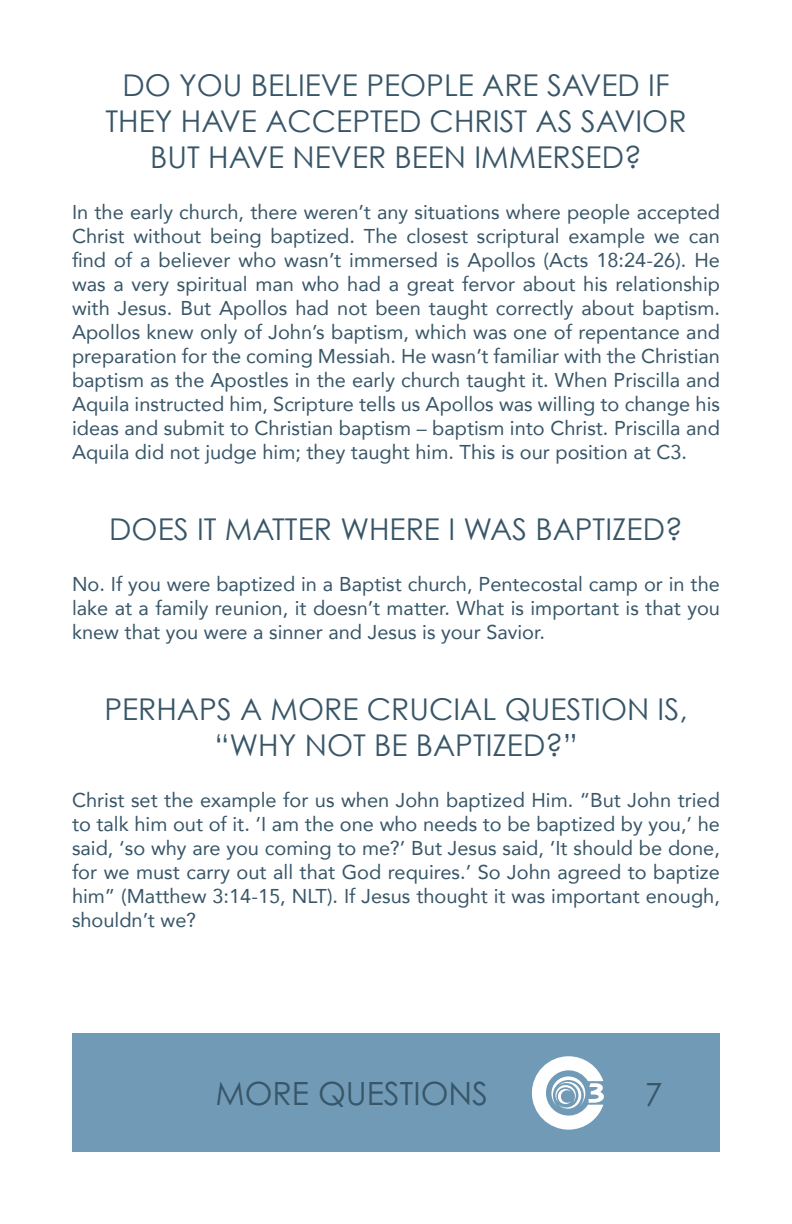
<style>
.page{position:relative;width:792px;height:1224px;background:#fff}
.page>*{position:absolute;margin:0;border:0;box-sizing:border-box;transform-origin:0 0}
.t1{font:32px "Century Gothic Pro";color:#385668}
.t2{font:30px/36px "Century Gothic";color:#385668;text-align:center}
.t3{font:20px/24px "Avenir";color:#385668;text-align:justify}
</style>
<div class="page">
<div style="left:72px;top:1034px;width:648px;height:118px;background:#709ab5"></div>
<svg style="left:532px;top:1056px;width:72px;height:74px"></svg>
<h2 class="t2" style="left:105px;top:67px;width:583px">DO YOU BELIEVE PEOPLE ARE SAVED IF<br>THEY HAVE ACCEPTED CHRIST AS SAVIOR<br>BUT HAVE NEVER BEEN IMMERSED?</h2>
<p class="t3" style="left:72px;top:199px;width:650px">In the early church, there weren’t any situations where people accepted Christ without being baptized. The closest scriptural example we can find of a believer who wasn’t immersed is Apollos (Acts 18:24-26). He was a very spiritual man who had a great fervor about his relationship with Jesus. But Apollos had not been taught correctly about baptism.<br>Apollos knew only of John’s baptism, which was one of repentance and preparation for the coming Messiah. He wasn’t familiar with the Christian baptism as the Apostles in the early church taught it. When Priscilla and Aquila instructed him, Scripture tells us Apollos was willing to change his ideas and submit to Christian baptism – baptism into Christ. Priscilla and Aquila did not judge him; they taught him. This is our position at C3.</p>
<h2 class="t2" style="left:109px;top:511px;width:575px">DOES IT MATTER WHERE I WAS BAPTIZED?</h2>
<p class="t3" style="left:72px;top:571px;width:650px">No. If you were baptized in a Baptist church, Pentecostal camp or in the lake at a family reunion, it doesn’t matter. What is important is that you knew that you were a sinner and Jesus is your Savior.</p>
<h2 class="t2" style="left:104px;top:691px;width:585px">PERHAPS A MORE CRUCIAL QUESTION IS, “WHY NOT BE BAPTIZED?”</h2>
<p class="t3" style="left:72px;top:787px;width:650px">Christ set the example for us when John baptized Him. “But John tried to talk him out of it. ‘I am the one who needs to be baptized by you,’ he said, ‘so why are you coming to me?’ But Jesus said, ‘It should be done, for we must carry out all that God requires.’ So John agreed to baptize him” (Matthew 3:14-15, NLT). If Jesus thought it was important enough, shouldn’t we?</p>
<h1 class="t1" style="left:215px;top:1074px;width:274px">MORE QUESTIONS</h1>
<h1 class="t1" style="left:645px;top:1075px;width:19px">7</h1>
</div>
